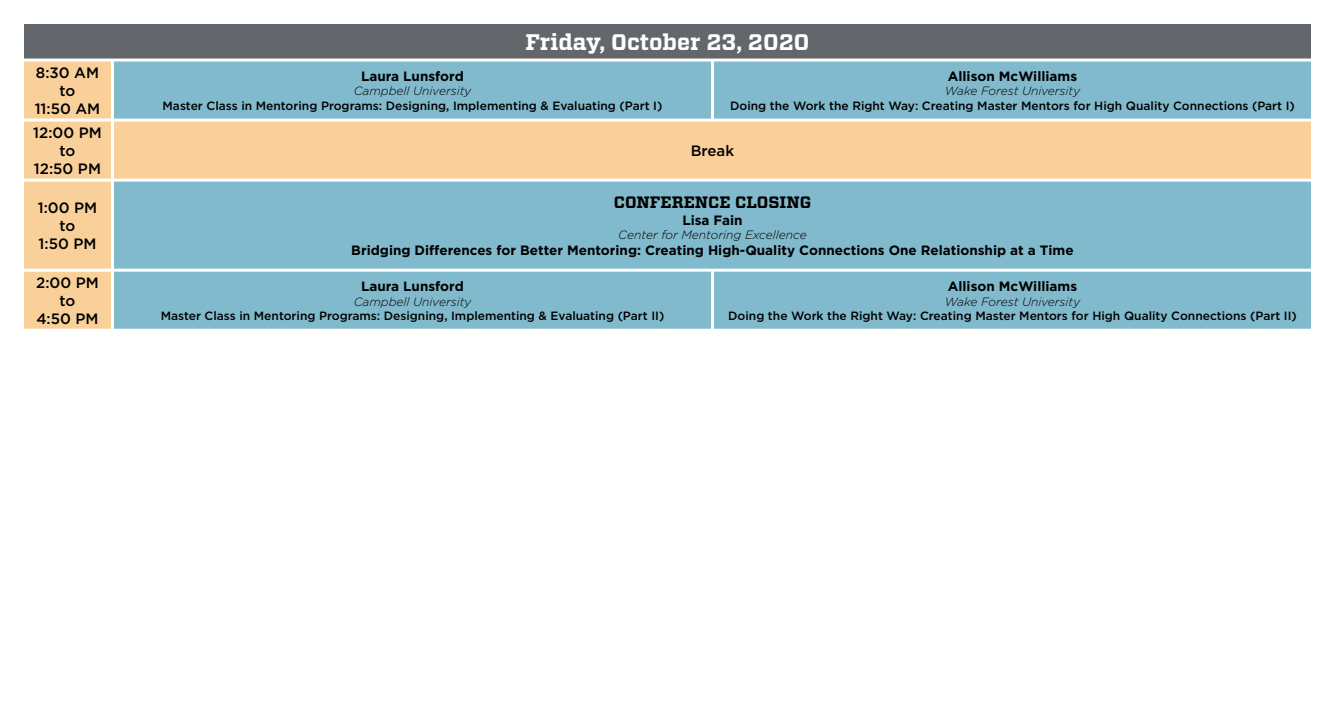
<style>
.page{position:relative;width:1335px;height:728px;background:#fff}
.page>*{position:absolute;margin:0;border:0;box-sizing:border-box;transform-origin:0 0}
.t1{font:700 22.5px "Vitesse";color:#fff}
.t2{font:700 16.5px "Vitesse";color:#000}
.Time{font:500 15px "Gotham";color:#000}
.Author_Names{font:700 13.5px "Gotham";color:#000}
.Presentation_Name{font:500 12px "Gotham";color:#000}
.Author_Organizations{font:italic 300 12px "Gotham";color:#000}
</style>
<div class="page">
<div style="left:113px;top:181px;width:1199px;height:88px;background:#81bacc"></div>
<div style="left:112px;top:180px;width:1200px;height:90px;border:2px solid #fff"></div>
<div style="left:23px;top:181px;width:89px;height:88px;background:#f9d099"></div>
<div style="left:22px;top:180px;width:90px;height:90px;border:2px solid #fff"></div>
<div style="left:113px;top:61px;width:599px;height:58px;background:#81bacc"></div>
<div style="left:112px;top:60px;width:600px;height:60px;border:2px solid #fff"></div>
<div style="left:23px;top:61px;width:89px;height:58px;background:#f9d099"></div>
<div style="left:22px;top:60px;width:90px;height:60px;border:2px solid #fff"></div>
<div style="left:23px;top:23px;width:1289px;height:36px;background:#63666a"></div>
<div style="left:22px;top:22px;width:1290px;height:38px;border:2px solid #fff"></div>
<div style="left:713px;top:61px;width:599px;height:58px;background:#81bacc"></div>
<div style="left:712px;top:60px;width:600px;height:60px;border:2px solid #fff"></div>
<div style="left:113px;top:121px;width:1199px;height:58px;background:#f9d099"></div>
<div style="left:112px;top:120px;width:1200px;height:60px;border:2px solid #fff"></div>
<div style="left:23px;top:121px;width:89px;height:58px;background:#f9d099"></div>
<div style="left:22px;top:120px;width:90px;height:60px;border:2px solid #fff"></div>
<div style="left:113px;top:271px;width:599px;height:58px;background:#81bacc"></div>
<div style="left:112px;top:270px;width:600px;height:60px;border:2px solid #fff"></div>
<div style="left:23px;top:271px;width:89px;height:58px;background:#f9d099"></div>
<div style="left:22px;top:270px;width:90px;height:60px;border:2px solid #fff"></div>
<div style="left:713px;top:271px;width:599px;height:58px;background:#81bacc"></div>
<div style="left:712px;top:270px;width:600px;height:60px;border:2px solid #fff"></div>
<p class="Time" style="left:36px;top:63px;width:65px">8:30 AM</p>
<p class="Time" style="left:60px;top:81px;width:17px">to</p>
<p class="Time" style="left:35px;top:99px;width:67px">11:50 AM</p>
<p class="Time" style="left:33px;top:123px;width:70px">12:00 PM</p>
<p class="Time" style="left:60px;top:141px;width:17px">to</p>
<p class="Time" style="left:34px;top:159px;width:69px">12:50 PM</p>
<p class="Time" style="left:38px;top:198px;width:61px">1:00 PM</p>
<p class="Time" style="left:60px;top:216px;width:17px">to</p>
<p class="Time" style="left:39px;top:234px;width:59px">1:50 PM</p>
<p class="Time" style="left:36px;top:273px;width:64px">2:00 PM</p>
<p class="Time" style="left:60px;top:291px;width:17px">to</p>
<p class="Time" style="left:36px;top:309px;width:64px">4:50 PM</p>
<p class="t1" style="left:526px;top:27px;width:285px">Friday, October 23, 2020</p>
<p class="Author_Names" style="left:361px;top:67px;width:104px">Laura Lunsford</p>
<p class="Author_Organizations" style="left:354px;top:84px;width:119px">Campbell University</p>
<p class="Presentation_Name" style="left:163px;top:98px;width:501px">Master Class in Mentoring Programs: Designing, Implementing &amp; Evaluating (Part I)</p>
<p class="Author_Names" style="left:948px;top:67px;width:131px">Allison McWilliams</p>
<p class="Author_Organizations" style="left:945px;top:84px;width:137px">Wake Forest University</p>
<p class="Presentation_Name" style="left:730px;top:98px;width:566px">Doing the Work the Right Way: Creating Master Mentors for High Quality Connections (Part I)</p>
<p class="Time" style="left:691px;top:141px;width:45px">Break</p>
<p class="t2" style="left:614px;top:191px;width:199px">CONFERENCE CLOSING</p>
<p class="Author_Names" style="left:682px;top:211px;width:62px">Lisa Fain</p>
<p class="Author_Organizations" style="left:618px;top:227px;width:190px">Center for Mentoring Excellence</p>
<p class="Author_Names" style="left:351px;top:241px;width:724px">Bridging Differences for Better Mentoring: Creating High-Quality Connections One Relationship at a Time</p>
<p class="Author_Names" style="left:361px;top:277px;width:104px">Laura Lunsford</p>
<p class="Author_Organizations" style="left:354px;top:294px;width:119px">Campbell University</p>
<p class="Presentation_Name" style="left:161px;top:308px;width:505px">Master Class in Mentoring Programs: Designing, Implementing &amp; Evaluating (Part II)</p>
<p class="Author_Names" style="left:948px;top:277px;width:131px">Allison McWilliams</p>
<p class="Author_Organizations" style="left:945px;top:294px;width:137px">Wake Forest University</p>
<p class="Presentation_Name" style="left:728px;top:308px;width:570px">Doing the Work the Right Way: Creating Master Mentors for High Quality Connections (Part II)</p>
</div>
